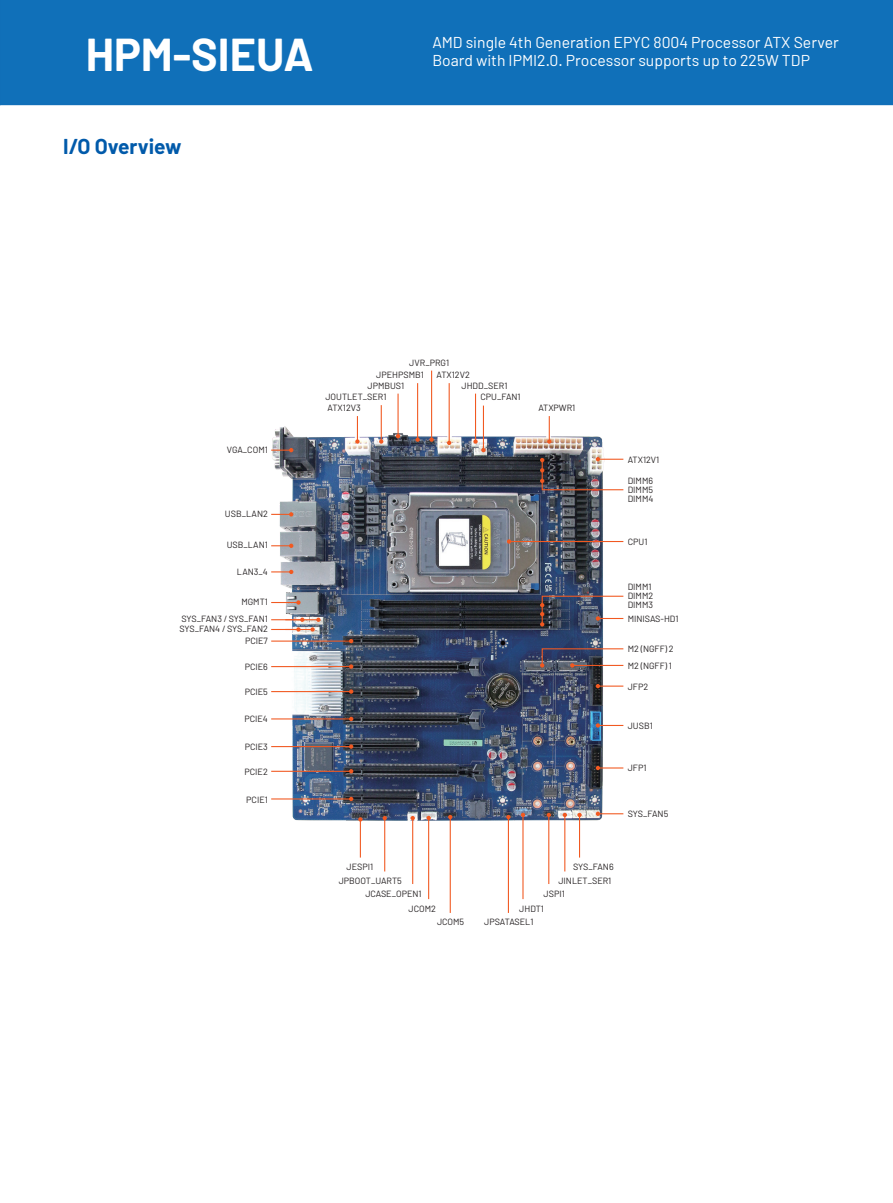
<style>
.page{position:relative;width:893px;height:1203px;background:#fff}
.page>*{position:absolute;margin:0;border:0;box-sizing:border-box;transform-origin:0 0}
.t1{font:700 45px "Barlow";color:#fff}
.t2{font:700 21px "Barlow";color:#015aaa}
.t3{font:15.75px/18px "Barlow";color:#fff}
.t4{font:9px/9px "Barlow";color:#231f20}
</style>
<div class="page">
<div style="left:0;top:0;width:893px;height:105px;background:#1070b9"></div>
<img style="left:271px;top:370px;width:353px;height:531px">
<hr style="left:271px;top:798px;width:80px;height:1px;background:#f15921">
<svg style="left:349px;top:797px;width:4px;height:4px"></svg>
<hr style="left:271px;top:771px;width:80px;height:1px;background:#f15921">
<svg style="left:349px;top:769px;width:4px;height:4px"></svg>
<hr style="left:271px;top:746px;width:80px;height:1px;background:#f15921">
<svg style="left:349px;top:744px;width:4px;height:5px"></svg>
<hr style="left:271px;top:718px;width:80px;height:1px;background:#f15921">
<svg style="left:349px;top:717px;width:4px;height:4px"></svg>
<hr style="left:271px;top:691px;width:80px;height:1px;background:#f15921">
<svg style="left:349px;top:689px;width:4px;height:5px"></svg>
<hr style="left:271px;top:666px;width:80px;height:1px;background:#f15921">
<svg style="left:349px;top:664px;width:4px;height:5px"></svg>
<hr style="left:271px;top:640px;width:80px;height:1px;background:#f15921">
<svg style="left:349px;top:639px;width:4px;height:4px"></svg>
<svg style="left:271px;top:600px;width:30px;height:5px"></svg>
<svg style="left:271px;top:570px;width:22px;height:4px"></svg>
<svg style="left:271px;top:543px;width:22px;height:5px"></svg>
<svg style="left:271px;top:512px;width:22px;height:4px"></svg>
<svg style="left:271px;top:448px;width:22px;height:4px"></svg>
<svg style="left:271px;top:617px;width:50px;height:15px"></svg>
<hr style="left:509px;top:541px;width:114px;height:1px;background:#f15921">
<svg style="left:507px;top:539px;width:4px;height:5px"></svg>
<svg style="left:596px;top:684px;width:27px;height:4px"></svg>
<svg style="left:596px;top:723px;width:27px;height:4px"></svg>
<svg style="left:596px;top:766px;width:27px;height:4px"></svg>
<svg style="left:596px;top:811px;width:27px;height:5px"></svg>
<svg style="left:540px;top:648px;width:84px;height:19px"></svg>
<hr style="left:579px;top:815px;width:1px;height:42px;background:#f15921">
<svg style="left:577px;top:813px;width:5px;height:4px"></svg>
<hr style="left:360px;top:819px;width:1px;height:38px;background:#f15921">
<svg style="left:358px;top:817px;width:5px;height:4px"></svg>
<hr style="left:564px;top:815px;width:1px;height:56px;background:#f15921">
<svg style="left:563px;top:813px;width:4px;height:4px"></svg>
<hr style="left:384px;top:818px;width:1px;height:53px;background:#f15921">
<svg style="left:383px;top:816px;width:4px;height:4px"></svg>
<hr style="left:548px;top:815px;width:1px;height:69px;background:#f15921">
<svg style="left:547px;top:813px;width:4px;height:4px"></svg>
<hr style="left:412px;top:818px;width:1px;height:66px;background:#f15921">
<svg style="left:411px;top:816px;width:4px;height:4px"></svg>
<hr style="left:522px;top:815px;width:1px;height:84px;background:#f15921">
<svg style="left:521px;top:813px;width:4px;height:4px"></svg>
<hr style="left:428px;top:818px;width:1px;height:81px;background:#f15921">
<svg style="left:426px;top:816px;width:5px;height:4px"></svg>
<hr style="left:508px;top:817px;width:1px;height:96px;background:#f15921">
<svg style="left:506px;top:815px;width:5px;height:4px"></svg>
<hr style="left:450px;top:817px;width:1px;height:96px;background:#f15921">
<svg style="left:448px;top:815px;width:4px;height:4px"></svg>
<svg style="left:355px;top:416px;width:5px;height:28px"></svg>
<svg style="left:547px;top:416px;width:4px;height:28px"></svg>
<hr style="left:381px;top:405px;width:1px;height:36px;background:#f15921">
<svg style="left:379px;top:439px;width:4px;height:5px"></svg>
<hr style="left:397px;top:394px;width:2px;height:42px;background:#f15921">
<svg style="left:396px;top:434px;width:4px;height:4px"></svg>
<hr style="left:475px;top:394px;width:1px;height:47px;background:#f15921">
<hr style="left:483px;top:405px;width:1px;height:45px;background:#f15921">
<svg style="left:473px;top:439px;width:13px;height:13px"></svg>
<hr style="left:417px;top:383px;width:1px;height:57px;background:#f15921">
<svg style="left:415px;top:437px;width:5px;height:5px"></svg>
<hr style="left:449px;top:383px;width:1px;height:60px;background:#f15921">
<svg style="left:447px;top:441px;width:4px;height:4px"></svg>
<hr style="left:431px;top:370px;width:1px;height:70px;background:#f15921">
<svg style="left:429px;top:437px;width:5px;height:5px"></svg>
<svg style="left:540px;top:595px;width:84px;height:31px"></svg>
<svg style="left:540px;top:457px;width:84px;height:34px"></svg>
<h1 class="t1" style="left:86px;top:27px;width:229px">HPM-SIEUA</h1>
<h3 class="t3" style="left:432px;top:33px;width:408px">AMD single 4th Generation EPYC 8004 Processor ATX Server<br>Board with IPMI2.0. Processor supports up to 225W TDP</h3>
<h2 class="t2" style="left:63px;top:134px;width:120px">I/O Overview</h2>
<p class="t4" style="left:227px;top:445px;width:42px">VGA_COM1</p>
<p class="t4" style="left:225px;top:509px;width:44px">USB_LAN2</p>
<p class="t4" style="left:227px;top:540px;width:43px">USB_LAN1</p>
<p class="t4" style="left:237px;top:566px;width:32px">LAN3_4</p>
<p class="t4" style="left:241px;top:597px;width:28px">MGMT1</p>
<p class="t4" style="left:181px;top:614px;width:88px">SYS_FAN3 / SYS_FAN1</p>
<p class="t4" style="left:179px;top:624px;width:90px">SYS_FAN4 / SYS_FAN2</p>
<p class="t4" style="left:245px;top:636px;width:24px">PCIE7</p>
<p class="t4" style="left:245px;top:662px;width:25px">PCIE6</p>
<p class="t4" style="left:245px;top:687px;width:25px">PCIE5</p>
<p class="t4" style="left:244px;top:714px;width:25px">PCIE4</p>
<p class="t4" style="left:245px;top:742px;width:25px">PCIE3</p>
<p class="t4" style="left:244px;top:767px;width:25px">PCIE2</p>
<p class="t4" style="left:246px;top:794px;width:23px">PCIE1</p>
<p class="t4" style="left:409px;top:358px;width:41px">JVR_PRG1</p>
<p class="t4" style="left:376px;top:370px;width:49px">JPEHPSMB1</p>
<p class="t4" style="left:437px;top:370px;width:35px">ATX12V2</p>
<p class="t4" style="left:368px;top:381px;width:38px">JPMBUS1</p>
<p class="t4" style="left:461px;top:381px;width:47px">JHDD_SER1</p>
<p class="t4" style="left:326px;top:392px;width:63px">JOUTLET_SER1</p>
<p class="t4" style="left:480px;top:392px;width:42px">CPU_FAN1</p>
<p class="t4" style="left:328px;top:403px;width:35px">ATX12V3</p>
<p class="t4" style="left:538px;top:403px;width:38px">ATXPWR1</p>
<p class="t4" style="left:628px;top:455px;width:33px">ATX12V1</p>
<p class="t4" style="left:628px;top:476px;width:27px;text-align:justify">DIMM6<br>DIMM5<br>DIMM4</p>
<p class="t4" style="left:628px;top:537px;width:21px">CPU1</p>
<p class="t4" style="left:628px;top:582px;width:27px">DIMM1<br>DIMM2<br>DIMM3</p>
<p class="t4" style="left:628px;top:614px;width:52px">MINISAS-HD1</p>
<p class="t4" style="left:628px;top:644px;width:48px">M2 (NGFF) 2</p>
<p class="t4" style="left:628px;top:661px;width:46px">M2 (NGFF) 1</p>
<p class="t4" style="left:628px;top:681px;width:22px">JFP2</p>
<p class="t4" style="left:628px;top:721px;width:27px">JUSB1</p>
<p class="t4" style="left:628px;top:763px;width:20px">JFP1</p>
<p class="t4" style="left:628px;top:809px;width:42px">SYS_FAN5</p>
<p class="t4" style="left:346px;top:862px;width:28px">JESPI1</p>
<p class="t4" style="left:573px;top:862px;width:42px">SYS_FAN6</p>
<p class="t4" style="left:339px;top:875px;width:65px">JPBOOT_UART5</p>
<p class="t4" style="left:558px;top:875px;width:54px">JINLET_SER1</p>
<p class="t4" style="left:365px;top:889px;width:58px">JCASE_OPEN1</p>
<p class="t4" style="left:544px;top:889px;width:23px">JSPI1</p>
<p class="t4" style="left:409px;top:904px;width:29px">JCOM2</p>
<p class="t4" style="left:519px;top:904px;width:26px">JHDT1</p>
<p class="t4" style="left:437px;top:917px;width:29px">JCOM5</p>
<p class="t4" style="left:484px;top:917px;width:51px">JPSATASEL1</p>
</div>
